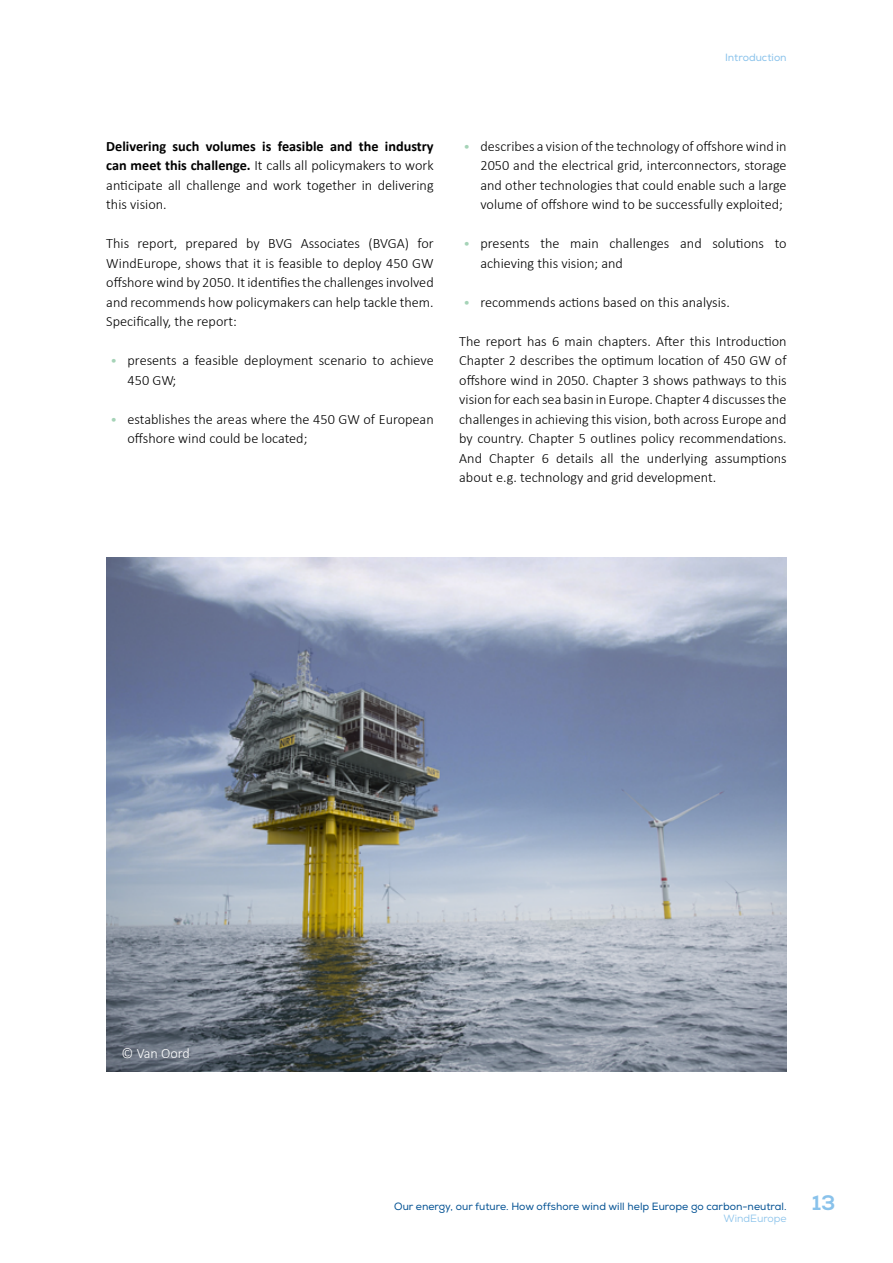
<style>
.page{position:relative;width:893px;height:1263px;background:#fff}
.page>*{position:absolute;margin:0;border:0;box-sizing:border-box;transform-origin:0 0}
.t1{font:300 14.25px/19.5px "Calibri";color:#000;text-align:justify}
.t2{font:300 14.25px "Calibri";color:#fff}
.t3{font:10.5px/12.6px "Nexa";color:#005092}
.t4{font:10.5px "Nexa";color:#89c2eb}
.s1{font-weight:700}
.s2{font-size:13.5px;color:#a5d3b7}
.s3{font-family:"Nexa X Bold";font-size:21px;color:#89c2eb}
.s4{color:#89c2eb}
</style>
<div class="page">
<img style="left:106px;top:557px;width:681px;height:514px">
<p class="t4" style="left:725px;top:51px;width:63px">Introduction</p>
<p class="t1" style="left:106px;top:136px;width:329px"><span class="s1">Delivering such volumes is feasible and the industry can meet this challenge.</span> It calls all policymakers to work anticipate all challenge and work together in delivering this vision.</p>
<p class="t1" style="left:106px;top:234px;width:329px">This report, prepared by BVG Associates (BVGA) for WindEurope, shows that it is feasible to deploy 450 GW offshore wind by 2050. It identifies the challenges involved and recommends how policymakers can help tackle them.<br>Specifically, the report:</p>
<p class="t1" style="left:128px;top:351px;width:308px;text-indent:-17px"><span class="s2">•</span> presents a feasible deployment scenario to achieve<br>450 GW;</p>
<p class="t1" style="left:128px;top:409px;width:308px;text-indent:-17px"><span class="s2">•</span> establishes the areas where the 450 GW of European offshore wind could be located;</p>
<p class="t1" style="left:480px;top:136px;width:308px;text-indent:-17px"><span class="s2">•</span> describes a vision of the technology of offshore wind in 2050 and the electrical grid, interconnectors, storage and other technologies that could enable such a large volume of offshore wind to be successfully exploited;</p>
<p class="t1" style="left:480px;top:234px;width:308px;text-indent:-17px"><span class="s2">•</span> presents the main challenges and solutions to achieving this vision; and</p>
<p class="t1" style="left:463px;top:292px;width:268px"><span class="s2">•</span> recommends actions based on this analysis.</p>
<p class="t1" style="left:459px;top:331px;width:329px">The report has 6 main chapters. After this Introduction Chapter 2 describes the optimum location of 450 GW of offshore wind in 2050. Chapter 3 shows pathways to this vision for each sea basin in Europe. Chapter 4 discusses the challenges in achieving this vision, both across Europe and by country. Chapter 5 outlines policy recommendations.<br>And Chapter 6 details all the underlying assumptions about e.g. technology and grid development.</p>
<p class="t2" style="left:122px;top:1045px;width:70px">© Van Oord</p>
<p class="t3" style="left:723px;top:1200px;width:113px;text-indent:-329px">Our energy, our future. How offshore wind will help Europe go carbon-neutral. <span class="s3">13<br></span><span class="s4">WindEurope</span></p>
</div>
